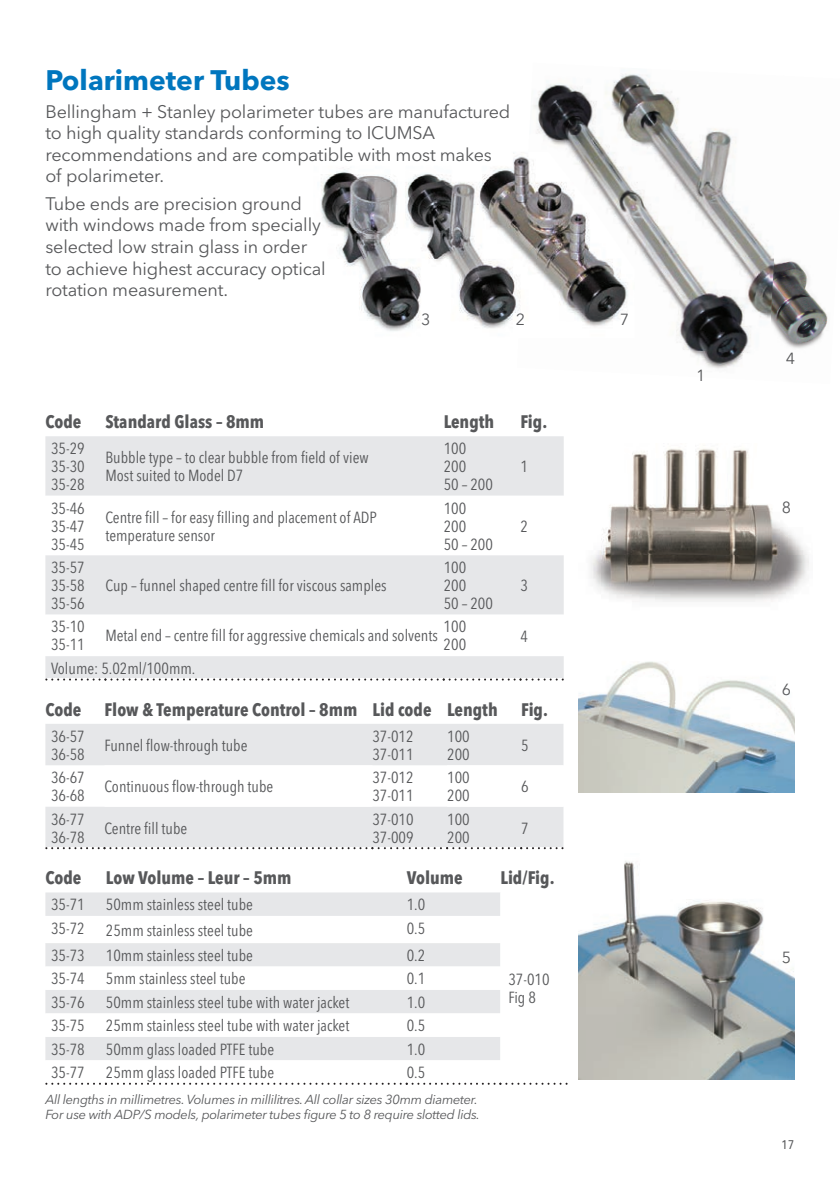
<style>
.page{position:relative;width:840px;height:1191px;background:#fff}
.page>*{position:absolute;margin:0;border:0;box-sizing:border-box;transform-origin:0 0}
.t1{font:700 28px "Avenir Next LT Pro";color:#0076be}
.t2{font:18px/21.6px "Avenir Next LT Pro";letter-spacing:-.01em;color:#57585a}
.t3{font:700 condensed 18px "Avenir Next LT Pro";color:#57585a}
.t4{font:condensed 16px/18px "Avenir Next LT Pro";color:#57585a}
.t5{font:16px "Avenir Next LT Pro";color:#57585a}
.t6{font:italic 13px/15.6px "Avenir Next LT Pro";letter-spacing:-.025em;color:#57585a}
</style>
<div class="page">
<img style="left:533px;top:74px;width:230px;height:171px">
<img style="left:773px;top:258px;width:55px;height:91px">
<img style="left:636px;top:245px;width:137px;height:124px">
<img style="left:321px;top:152px;width:313px;height:179px">
<div style="left:45px;top:436px;width:518px;height:242px;background:#e6e7e9"></div>
<svg style="left:45px;top:496px;width:518px;height:160px"></svg>
<svg style="left:45px;top:678px;width:518px;height:2px"></svg>
<div style="left:45px;top:724px;width:518px;height:123px;background:#e6e7e9"></div>
<svg style="left:104px;top:765px;width:459px;height:41px"></svg>
<svg style="left:45px;top:847px;width:518px;height:2px"></svg>
<svg style="left:45px;top:892px;width:455px;height:168px;fill:#e6e7e9"></svg>
<svg style="left:45px;top:1082px;width:522px;height:2px"></svg>
<img style="left:578px;top:861px;width:216px;height:218px">
<img style="left:591px;top:449px;width:218px;height:153px">
<img style="left:578px;top:661px;width:216px;height:131px">
<h1 class="t1" style="left:45px;top:63px;width:246px">Polarimeter Tubes</h1>
<p class="t2" style="left:45px;top:101px;width:466px">Bellingham + Stanley polarimeter tubes are manufactured to high quality standards conforming to ICUMSA recommendations and are compatible with most makes of polarimeter.</p>
<p class="t2" style="left:45px;top:193px;width:281px">Tube ends are precision ground with windows made from specially selected low strain glass in order to achieve highest accuracy optical rotation measurement.</p>
<p class="t5" style="left:421px;top:310px;width:11px">3</p>
<p class="t5" style="left:515px;top:310px;width:11px">2</p>
<p class="t3" style="left:45px;top:411px;width:37px">Code</p>
<p class="t3" style="left:105px;top:411px;width:160px">Standard Glass – 8mm</p>
<p class="t3" style="left:443px;top:411px;width:52px">Length</p>
<p class="t3" style="left:520px;top:411px;width:28px">Fig.</p>
<p class="t4" style="left:51px;top:439px;width:35px;text-align:justify">35-29<br>35-30<br>35-28</p>
<p class="t4" style="left:105px;top:448px;width:265px">Bubble type – to clear bubble from field of view<br>Most suited to Model D7</p>
<p class="t4" style="left:443px;top:439px;width:51px">100<br>200<br>50 – 200</p>
<p class="t4" style="left:520px;top:457px;width:9px">1</p>
<p class="t4" style="left:51px;top:499px;width:35px;text-align:justify">35-46<br>35-47<br>35-45</p>
<p class="t4" style="left:105px;top:508px;width:273px">Centre fill – for easy filling and placement of ADP temperature sensor</p>
<p class="t4" style="left:443px;top:499px;width:51px">100<br>200<br>50 – 200</p>
<p class="t4" style="left:51px;top:558px;width:35px;text-align:justify">35-57<br>35-58<br>35-56</p>
<p class="t4" style="left:105px;top:576px;width:282px">Cup – funnel shaped centre fill for viscous samples</p>
<p class="t4" style="left:443px;top:558px;width:51px">100<br>200<br>50 – 200</p>
<p class="t4" style="left:520px;top:517px;width:9px">2</p>
<p class="t4" style="left:520px;top:576px;width:9px">3</p>
<p class="t4" style="left:51px;top:618px;width:35px">35-10<br>35-11</p>
<p class="t4" style="left:105px;top:627px;width:334px">Metal end – centre fill for aggressive chemicals and solvents</p>
<p class="t4" style="left:443px;top:618px;width:24px">100<br>200</p>
<p class="t4" style="left:520px;top:627px;width:9px">4</p>
<p class="t4" style="left:51px;top:659px;width:146px">Volume: 5.02ml/100mm.</p>
<p class="t3" style="left:45px;top:698px;width:37px">Code</p>
<p class="t3" style="left:104px;top:698px;width:394px">Flow &amp; Temperature Control – 8mm Lid code Length</p>
<p class="t3" style="left:521px;top:698px;width:28px">Fig.</p>
<p class="t4" style="left:51px;top:727px;width:35px">36-57<br>36-58</p>
<p class="t4" style="left:104px;top:736px;width:144px">Funnel flow-through tube</p>
<p class="t4" style="left:372px;top:727px;width:43px">37-012<br>37-011</p>
<p class="t4" style="left:447px;top:727px;width:24px">100<br>200</p>
<p class="t4" style="left:521px;top:736px;width:9px">5</p>
<p class="t4" style="left:51px;top:768px;width:35px">36-67<br>36-68</p>
<p class="t4" style="left:104px;top:777px;width:170px">Continuous flow-through tube</p>
<p class="t4" style="left:372px;top:768px;width:43px">37-012<br>37-011</p>
<p class="t4" style="left:447px;top:768px;width:24px">100<br>200</p>
<p class="t4" style="left:521px;top:777px;width:9px">6</p>
<p class="t4" style="left:51px;top:810px;width:35px">36-77<br>36-78</p>
<p class="t4" style="left:104px;top:819px;width:84px">Centre fill tube</p>
<p class="t4" style="left:372px;top:810px;width:43px">37-010<br>37-009</p>
<p class="t4" style="left:447px;top:810px;width:24px">100<br>200</p>
<p class="t4" style="left:521px;top:819px;width:9px">7</p>
<p class="t3" style="left:45px;top:867px;width:37px">Code</p>
<p class="t3" style="left:106px;top:867px;width:187px">Low Volume – Leur – 5mm</p>
<p class="t3" style="left:406px;top:867px;width:57px">Volume</p>
<p class="t3" style="left:500px;top:867px;width:56px">Lid/Fig.</p>
<p class="t4" style="left:51px;top:895px;width:35px">35-71</p>
<p class="t4" style="left:106px;top:895px;width:148px">50mm stainless steel tube</p>
<p class="t4" style="left:406px;top:895px;width:20px">1.0</p>
<p class="t4" style="left:51px;top:919px;width:35px">35-72</p>
<p class="t4" style="left:106px;top:921px;width:148px">25mm stainless steel tube</p>
<p class="t4" style="left:406px;top:919px;width:20px">0.5</p>
<p class="t4" style="left:51px;top:946px;width:35px">35-73</p>
<p class="t4" style="left:106px;top:946px;width:148px">10mm stainless steel tube</p>
<p class="t4" style="left:406px;top:946px;width:20px">0.2</p>
<p class="t4" style="left:51px;top:969px;width:35px">35-74</p>
<p class="t4" style="left:106px;top:969px;width:141px">5mm stainless steel tube</p>
<p class="t4" style="left:406px;top:969px;width:20px">0.1</p>
<p class="t4" style="left:51px;top:993px;width:35px">35-76</p>
<p class="t4" style="left:106px;top:993px;width:245px">50mm stainless steel tube with water jacket</p>
<p class="t4" style="left:406px;top:993px;width:20px">1.0</p>
<p class="t4" style="left:51px;top:1016px;width:35px">35-75</p>
<p class="t4" style="left:106px;top:1016px;width:245px">25mm stainless steel tube with water jacket</p>
<p class="t4" style="left:406px;top:1016px;width:20px">0.5</p>
<p class="t4" style="left:51px;top:1040px;width:35px">35-78</p>
<p class="t4" style="left:106px;top:1040px;width:170px">50mm glass loaded PTFE tube</p>
<p class="t4" style="left:406px;top:1040px;width:20px">1.0</p>
<p class="t4" style="left:51px;top:1063px;width:35px">35-77</p>
<p class="t4" style="left:106px;top:1063px;width:170px">25mm glass loaded PTFE tube</p>
<p class="t4" style="left:406px;top:1063px;width:20px">0.5</p>
<p class="t6" style="left:45px;top:1091px;width:436px">All lengths in millimetres. Volumes in millilitres. All collar sizes 30mm diameter.<br>For use with ADP/S models, polarimeter tubes figure 5 to 8 require slotted lids.</p>
<p class="t4" style="left:508px;top:970px;width:43px">37-010<br>Fig 8</p>
<p class="t5" style="left:619px;top:310px;width:11px">7</p>
<p class="t5" style="left:695px;top:366px;width:11px">1</p>
<p class="t5" style="left:785px;top:349px;width:11px">4</p>
<p class="t5" style="left:781px;top:498px;width:11px">8</p>
<p class="t5" style="left:781px;top:680px;width:11px">6</p>
<p class="t5" style="left:781px;top:948px;width:11px">5</p>
<p class="t4" style="left:780px;top:1134px;width:15px">17</p>
</div>
